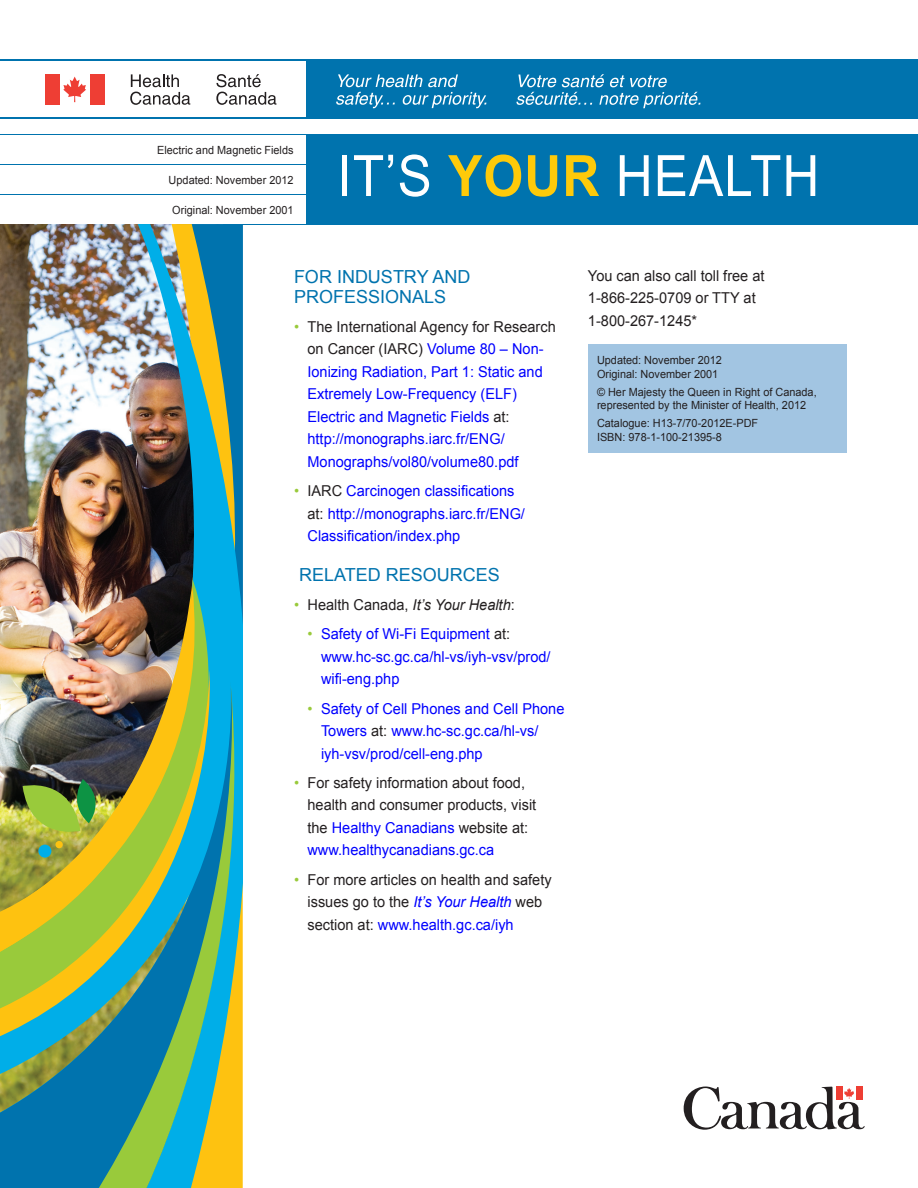
<style>
.page{position:relative;width:918px;height:1188px;background:#fff}
.page>*{position:absolute;margin:0;border:0;box-sizing:border-box;transform-origin:0 0}
.t1{font:57px "Arial";letter-spacing:.02em;color:#fff;scale:.9 1}
.HD_2{font:18px/19.5px "Arial";color:#0073ae}
.Bullets{font:15px/22.5px "Arial";color:#00f}
.Bullets-2{font:15px/22.5px "Arial";color:#231f20}
.bullets_Indented{font:15px/22.5px "Arial";color:#00f}
.Body{font:15px/22.5px "Arial";color:#231f20}
.t2{font:11.25px/13.5px "Arial";color:#231f20}
.s1{font-weight:700;color:#feca0a}
.s2{color:#99ca3b}
.s3{color:#231f20}
.s4{font-style:italic}
.s5{color:#00f}
.s6{font-style:italic;color:#00f}
.s7{font-style:inherit}
</style>
<div class="page">
<hr style="left:0;top:60px;width:307px;height:1px;background:#0073ae">
<hr style="left:0;top:118px;width:307px;height:1px;background:#0073ae">
<div style="left:306px;top:60px;width:612px;height:59px;background:#0073ae"></div>
<div style="left:45px;top:74px;width:15px;height:30px;background:#ee3e34"></div>
<svg style="left:63px;top:77px;width:23px;height:25px"></svg>
<div style="left:90px;top:74px;width:15px;height:30px;background:#ee3e34"></div>
<svg style="left:130px;top:74px;width:60px;height:31px"></svg>
<svg style="left:216px;top:74px;width:60px;height:31px"></svg>
<svg style="left:683px;top:1086px;width:182px;height:44px"></svg>
<div style="left:306px;top:134px;width:612px;height:91px;background:#0073ae"></div>
<hr style="left:0;top:134px;width:306px;height:1px;background:#0073ae">
<hr style="left:0;top:164px;width:306px;height:1px;background:#0073ae">
<hr style="left:0;top:194px;width:306px;height:1px;background:#0073ae">
<hr style="left:0;top:224px;width:306px;height:1px;background:#0073ae">
<svg style="left:336px;top:74px;width:150px;height:34px"></svg>
<svg style="left:516px;top:74px;width:185px;height:34px"></svg>
<img style="left:0;top:224px;width:243px;height:458px">
<svg style="left:0;top:580px;width:235px;height:102px;background:#2b84a0"></svg>
<svg style="left:0;top:1042px;width:90px;height:146px;background:#1d7e9a"></svg>
<svg style="left:0;top:670px;width:228px;height:372px;background:#87bb66"></svg>
<svg style="left:90px;top:682px;width:153px;height:506px;background:#4da58b"></svg>
<img style="left:0;top:586px;width:220px;height:373px">
<div style="left:588px;top:344px;width:258px;height:108px;background:#a2c5e2"></div>
<p class="t2" style="left:157px;top:143px;width:138px">Electric and Magnetic Fields</p>
<p class="t2" style="left:169px;top:173px;width:126px">Updated: November 2012</p>
<p class="t2" style="left:172px;top:203px;width:123px">Original: November 2001</p>
<h1 class="t1" style="left:338px;top:144px;width:537px">IT’S <span class="s1">YOUR</span> HEALTH</h1>
<p class="HD_2" style="left:294px;top:267px;width:178px">FOR INDUSTRY AND<br>PROFESSIONALS</p>
<p class="Bullets" style="left:307px;top:315px;width:250px;text-indent:-13px"><span class="s2">•</span> <span class="s3">The International Agency for Research on Cancer (IARC)</span> Volume 80 – Non-Ionizing Radiation, Part 1: Static and Extremely Low-Frequency (ELF)<br>Electric and Magnetic Fields <span class="s3">at: </span>http://monographs.iarc.fr/ENG/ Monographs/vol80/volume80.pdf</p>
<p class="Bullets" style="left:307px;top:480px;width:219px;text-indent:-13px"><span class="s2">•</span> <span class="s3">IARC</span> Carcinogen classifications <span class="s3">at:</span> http://monographs.iarc.fr/ENG/<br>Classification/index.php</p>
<p class="HD_2" style="left:299px;top:565px;width:202px">RELATED RESOURCES</p>
<p class="Bullets-2" style="left:294px;top:594px;width:222px"><span class="s2">•</span> Health Canada, <span class="s4">It’s Your Health</span>:</p>
<p class="bullets_Indented" style="left:321px;top:623px;width:231px;text-indent:-14px"><span class="s2">•</span> Safety of Wi-Fi Equipment <span class="s3">at: </span>www.hc-sc.gc.ca/hl-vs/iyh-vsv/prod/ wifi-eng.php</p>
<p class="bullets_Indented" style="left:321px;top:697px;width:245px;text-indent:-14px"><span class="s2">•</span> Safety of Cell Phones and Cell Phone<br>Towers <span class="s3">at:</span> www.hc-sc.gc.ca/hl-vs/ iyh-vsv/prod/cell-eng.php</p>
<p class="Bullets-2" style="left:307px;top:771px;width:230px;text-indent:-13px"><span class="s2">•</span> For safety information about food, health and consumer products, visit the <span class="s5">Healthy Canadians</span> website at: <span class="s5">www.healthycanadians.gc.ca</span></p>
<p class="Bullets-2" style="left:308px;top:868px;width:246px;text-indent:-14px"><span class="s2">•</span> For more articles on health and safety issues go to the <span class="s6">It’s Your Health</span> web section at: <span class="s5">www.health.gc.ca/iyh</span></p>
<p class="Body" style="left:588px;top:264px;width:178px">You can also call toll free at<br><span class="s7">1-866-225-0709</span> or TTY at<br><span class="s7">1-800-267-1245*</span></p>
<p class="t2" style="left:597px;top:353px;width:126px">Updated: November 2012<br>Original: November 2001</p>
<p class="t2" style="left:597px;top:385px;width:221px">© Her Majesty the Queen in Right of Canada, represented by the Minister of Health, 2012</p>
<p class="t2" style="left:597px;top:416px;width:163px">Catalogue: H13-7/70-2012E-PDF<br>ISBN: 978-1-100-21395-8</p>
</div>
